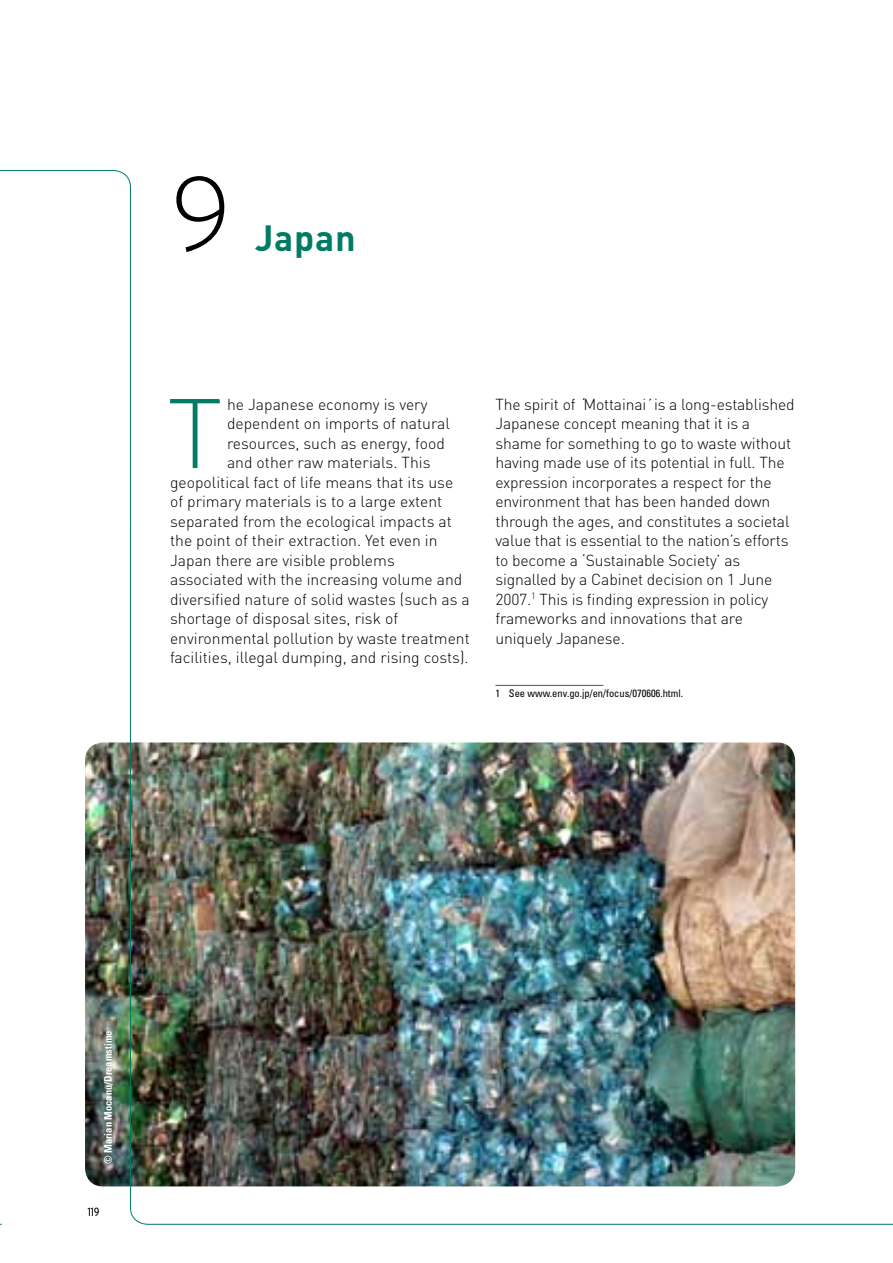
<style>
.page{position:relative;width:893px;height:1263px;background:#fff}
.page>*{position:absolute;margin:0;border:0;box-sizing:border-box;transform-origin:0 0}
.t1{font:300 108px "Whitney HTF";color:#000}
.t2{font:300 100.05px "Whitney HTF";color:#007c65}
.t3{font:700 36px "DIN";color:#007c65}
.t4{font:300 15.75px/19.5px "DIN";letter-spacing:-.01em;color:#000}
.t5{font:500 condensed 12px "Whitney HTF";color:#000}
.t6{font:condensed 10.5px "Univers";color:#000}
.t7{font:700 condensed 10.5px "Univers";color:#fff}
.s1{font-style:italic}
</style>
<div class="page">
<img style="left:85px;top:742px;width:45px;height:444px">
<svg style="left:0;top:170px;width:131px;height:353px"></svg>
<img style="left:130px;top:523px;width:763px;height:702px">
<h1 class="t1" style="left:170px;top:150px;width:63px">9</h1>
<h3 class="t3" style="left:255px;top:214px;width:102px">Japan</h3>
<h2 class="t2" style="left:166px;top:375px;width:58px">T</h2>
<p class="t4" style="left:227px;top:394px;width:202px">he Japanese economy is very</p>
<p class="t4" style="left:227px;top:413px;width:225px">dependent on imports of natural</p>
<p class="t4" style="left:227px;top:433px;width:219px">resources, such as energy, food</p>
<p class="t4" style="left:227px;top:452px;width:205px">and other raw materials. This</p>
<p class="t4" style="left:170px;top:472px;width:285px">geopolitical fact of life means that its use</p>
<p class="t4" style="left:170px;top:491px;width:274px">of primary materials is to a large extent</p>
<p class="t4" style="left:170px;top:511px;width:283px">separated from the ecological impacts at</p>
<p class="t4" style="left:170px;top:530px;width:269px">the point of their extraction. Yet even in</p>
<p class="t4" style="left:170px;top:550px;width:226px">Japan there are visible problems</p>
<p class="t4" style="left:170px;top:569px;width:294px">associated with the increasing volume and</p>
<p class="t4" style="left:170px;top:589px;width:301px">diversified nature of solid wastes (such as a</p>
<p class="t4" style="left:170px;top:608px;width:230px">shortage of disposal sites, risk of</p>
<p class="t4" style="left:170px;top:628px;width:301px">environmental pollution by waste treatment</p>
<p class="t4" style="left:170px;top:647px;width:300px">facilities, illegal dumping, and rising costs).</p>
<p class="t4" style="left:495px;top:394px;width:301px">The spirit of <span class="s1">‘</span>Mottainai<span class="s1">’</span>is a long-established Japanese concept meaning that it is a shame for something to go to waste without having made use of its potential in full. The expression incorporates a respect for the environment that has been handed down through the ages, and constitutes a societal value that is essential to the nation’s efforts to become a ‘Sustainable Society’ as signalled by a Cabinet decision on 1 June 2007.<sup>1</sup> This is finding expression in policy frameworks and innovations that are uniquely Japanese.</p>
<p class="t6" style="left:495px;top:687px;width:189px">1 See www.env.go.jp/en/focus/070606.html.</p>
<p class="t7" style="left:102px;top:1164px;width:135px;rotate:-90deg">© Marian Mocanu/Dreamstime</p>
<p class="t5" style="left:88px;top:1205px;width:13px">119</p>
</div>
